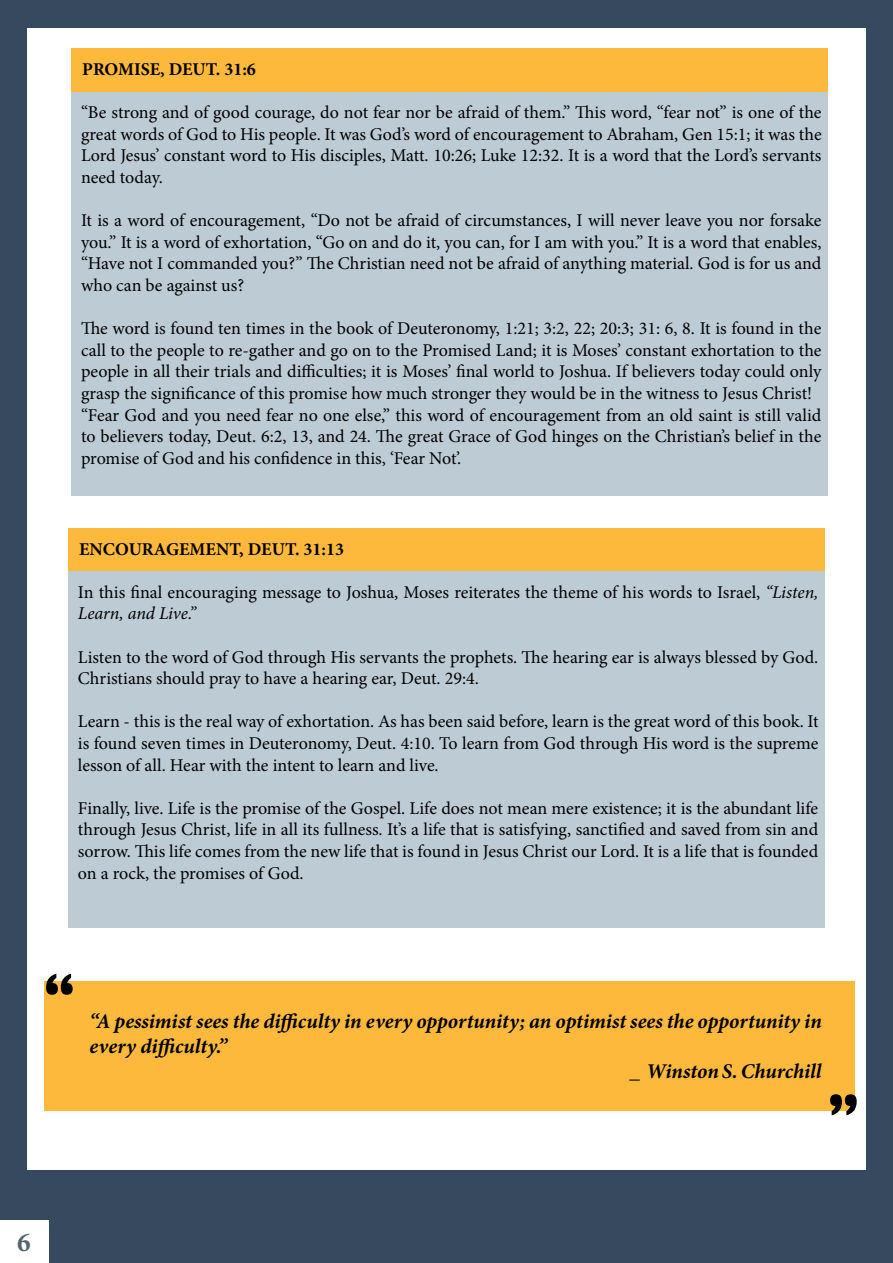
<style>
.page{position:relative;width:893px;height:1263px;background:#fff}
.page>*{position:absolute;margin:0;border:0;box-sizing:border-box;transform-origin:0 0}
.t1{font:700 69px "Britannic";color:#000}
.t2{font:700 27px "Minion Pro";color:#53646e}
.t3{font:italic 700 21px "Minion Pro";letter-spacing:-.005em;color:#000}
.t4{font:18px/21.6px "Minion Pro";letter-spacing:-.005em;color:#000;text-align:justify}
.t5{font:700 18px "Minion Pro";color:#000}
.s1{font-style:italic}
</style>
<div class="page">
<div style="left:0;top:0;width:893px;height:1262px;background:#36495e"></div>
<div style="left:0;top:1221px;width:49px;height:42px;background:#fff"></div>
<div style="left:27px;top:28px;width:839px;height:1142px;background:#fff"></div>
<div style="left:69px;top:528px;width:756px;height:43px;background:#fdb93b"></div>
<div style="left:69px;top:571px;width:756px;height:357px;background:#bdcbd5"></div>
<div style="left:44px;top:981px;width:811px;height:129px;background:#fdb93b"></div>
<div style="left:72px;top:48px;width:756px;height:44px;background:#fdb93b"></div>
<div style="left:72px;top:92px;width:756px;height:403px;background:#bdcbd5"></div>
<p class="t5" style="left:82px;top:57px;width:175px">PROMISE, DEUT. 31:6</p>
<p class="t4" style="left:81px;top:102px;width:742px">“Be strong and of good courage, do not fear nor be afraid of them.” This word, “fear not” is one of the great words of God to His people. It was God’s word of encouragement to Abraham, Gen 15:1; it was the Lord Jesus’ constant word to His disciples, Matt. 10:26; Luke 12:32. It is a word that the Lord’s servants need today.</p>
<p class="t4" style="left:81px;top:210px;width:742px">It is a word of encouragement, “Do not be afraid of circumstances, I will never leave you nor forsake you.” It is a word of exhortation, “Go on and do it, you can, for I am with you.” It is a word that enables, “Have not I commanded you?” The Christian need not be afraid of anything material. God is for us and who can be against us?</p>
<p class="t4" style="left:81px;top:318px;width:742px;text-align:left">The word is found ten times in the book of Deuteronomy, 1:21; 3:2, 22; 20:3; 31: 6, 8. It is found in the call to the people to re-gather and go on to the Promised Land; it is Moses’ constant exhortation to the people in all their trials and difficulties; it is Moses’ final world to Joshua. If believers today could only grasp the significance of this promise how much stronger they would be in the witness to Jesus Christ! “Fear God and you need fear no one else,” this word of encouragement from an old saint is still valid to believers today, Deut. 6:2, 13, and 24. The great Grace of God hinges on the Christian’s belief in the promise of God and his confidence in this, ‘Fear Not’.</p>
<p class="t5" style="left:79px;top:536px;width:266px">ENCOURAGEMENT, DEUT. 31:13</p>
<p class="t4" style="left:78px;top:581px;width:742px">In this final encouraging message to Joshua, Moses reiterates the theme of his words to Israel, <span class="s1">“Listen,<br>Learn, and Live.”</span></p>
<p class="t4" style="left:78px;top:646px;width:742px">Listen to the word of God through His servants the prophets. The hearing ear is always blessed by God.<br>Christians should pray to have a hearing ear, Deut. 29:4.</p>
<p class="t4" style="left:78px;top:711px;width:742px">Learn - this is the real way of exhortation. As has been said before, learn is the great word of this book. It is found seven times in Deuteronomy, Deut. 4:10. To learn from God through His word is the supreme lesson of all. Hear with the intent to learn and live.</p>
<p class="t4" style="left:78px;top:797px;width:742px">Finally, live. Life is the promise of the Gospel. Life does not mean mere existence; it is the abundant life through Jesus Christ, life in all its fullness. It’s a life that is satisfying, sanctified and saved from sin and sorrow. This life comes from the new life that is found in Jesus Christ our Lord. It is a life that is founded on a rock, the promises of God.</p>
<h1 class="t1" style="left:43px;top:958px;width:35px">“</h1>
<p class="t3" style="left:90px;top:1006px;width:734px">“A pessimist sees the difficulty in every opportunity; an optimist sees the opportunity in</p>
<p class="t3" style="left:90px;top:1031px;width:139px">every difficulty.”</p>
<p class="t3" style="left:629px;top:1057px;width:194px">_ Winston S. Churchill</p>
<h1 class="t1" style="left:827px;top:1079px;width:35px">”</h1>
<h2 class="t2" style="left:17px;top:1223px;width:15px">6</h2>
</div>
